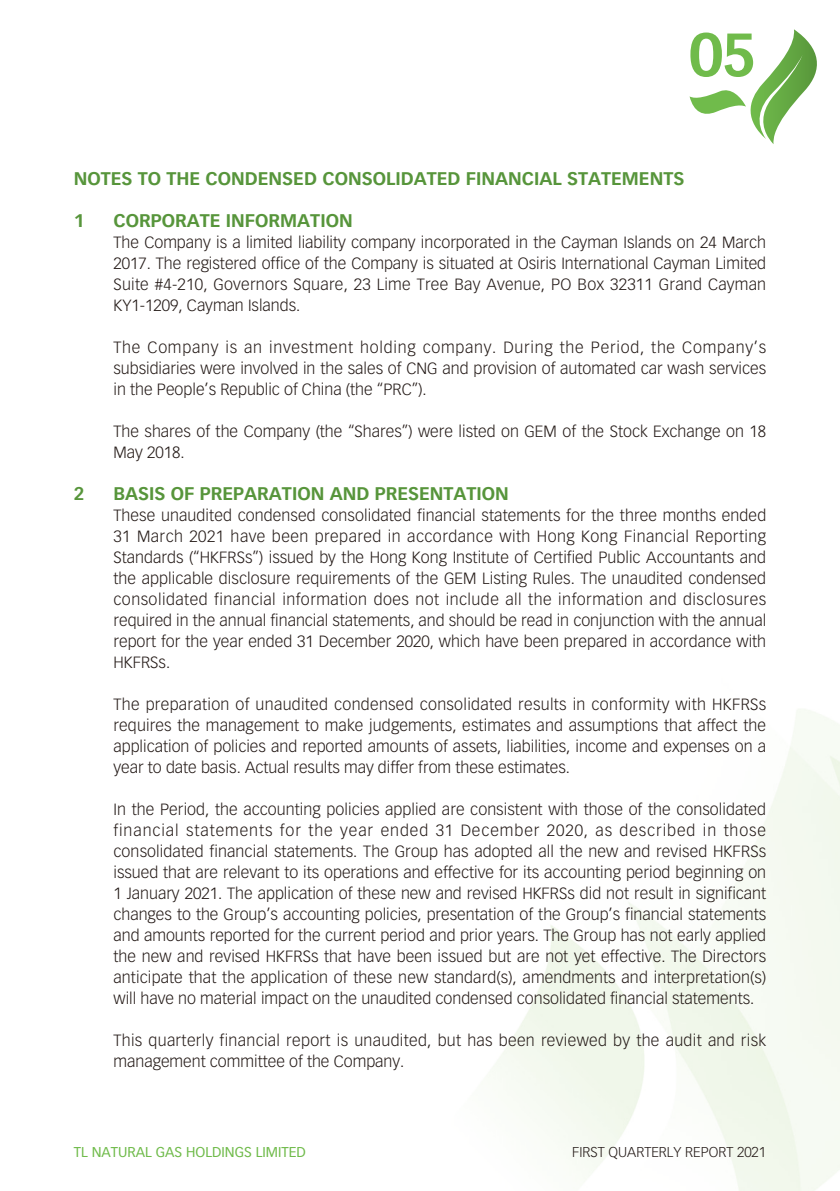
<style>
.page{position:relative;width:840px;height:1191px;background:#fff}
.page>*{position:absolute;margin:0;border:0;box-sizing:border-box;transform-origin:0 0}
.t1{font:700 60px "Vectora LT Std";color:#70bb4b}
.t2{font:700 18px "Vectora LT Std";color:#57953b}
.t3{font:300 16px/21px "Vectora LT Std";color:#231916;text-align:justify}
.t4{font:300 16px/21px "Vectora LT Std";letter-spacing:.02em;color:#231916}
.t5{font:14px "Vectora LT Std";color:#70bb4b}
.t6{font:300 14px "Vectora LT Std";color:#231916}
</style>
<div class="page">
<svg style="left:689px;top:29px;width:128px;height:115px"></svg>
<h1 class="t1" style="left:688px;top:26px;width:70px">05</h1>
<p class="t2" style="left:74px;top:170px;width:611px">NOTES TO THE CONDENSED CONSOLIDATED FINANCIAL STATEMENTS</p>
<p class="t2" style="left:74px;top:212px;width:12px">1</p>
<p class="t2" style="left:113px;top:212px;width:240px">CORPORATE INFORMATION</p>
<p class="t3" style="left:113px;top:233px;width:653px">The Company is a limited liability company incorporated in the Cayman Islands on 24 March 2017. The registered office of the Company is situated at Osiris International Cayman Limited Suite #4-210, Governors Square, 23 Lime Tree Bay Avenue, PO Box 32311 Grand Cayman KY1-1209, Cayman Islands.</p>
<p class="t3" style="left:113px;top:338px;width:653px">The Company is an investment holding company. During the Period, the Company’s subsidiaries were involved in the sales of CNG and provision of automated car wash services in the People’s Republic of China (the “PRC”).</p>
<p class="t3" style="left:113px;top:422px;width:654px">The shares of the Company (the “Shares”) were listed on GEM of the Stock Exchange on 18<br>May 2018.</p>
<p class="t2" style="left:74px;top:485px;width:12px">2</p>
<p class="t2" style="left:113px;top:485px;width:396px">BASIS OF PREPARATION AND PRESENTATION</p>
<p class="t3" style="left:113px;top:506px;width:654px">These unaudited condensed consolidated financial statements for the three months ended 31 March 2021 have been prepared in accordance with Hong Kong Financial Reporting Standards (“HKFRSs”) issued by the Hong Kong Institute of Certified Public Accountants and the applicable disclosure requirements of the GEM Listing Rules. The unaudited condensed consolidated financial information does not include all the information and disclosures required in the annual financial statements, and should be read in conjunction with the annual report for the year ended 31 December 2020, which have been prepared in accordance with HKFRSs.</p>
<p class="t3" style="left:113px;top:695px;width:653px">The preparation of unaudited condensed consolidated results in conformity with HKFRSs requires the management to make judgements, estimates and assumptions that affect the application of policies and reported amounts of assets, liabilities, income and expenses on a year to date basis. Actual results may differ from these estimates.</p>
<p class="t3" style="left:113px;top:800px;width:654px">In the Period, the accounting policies applied are consistent with those of the consolidated financial statements for the year ended 31 December 2020, as described in those consolidated financial statements. The Group has adopted all the new and revised HKFRSs issued that are relevant to its operations and effective for its accounting period beginning on 1 January 2021. The application of these new and revised HKFRSs did not result in significant changes to the Group’s accounting policies, presentation of the Group’s financial statements and amounts reported for the current period and prior years. The Group has not early applied the new and revised HKFRSs that have been issued but are not yet effective. The Directors anticipate that the application of these new standard(s), amendments and interpretation(s) will have no material impact on the unaudited condensed consolidated financial statements.</p>
<p class="t4" style="left:113px;top:1031px;width:654px">This quarterly financial report is unaudited, but has been reviewed by the audit and risk management committee of the Company.</p>
<p class="t5" style="left:74px;top:1145px;width:233px">TL NATURAL GAS HOLDINGS LIMITED</p>
<p class="t6" style="left:572px;top:1145px;width:195px">FIRST QUARTERLY REPORT 2021</p>
</div>
